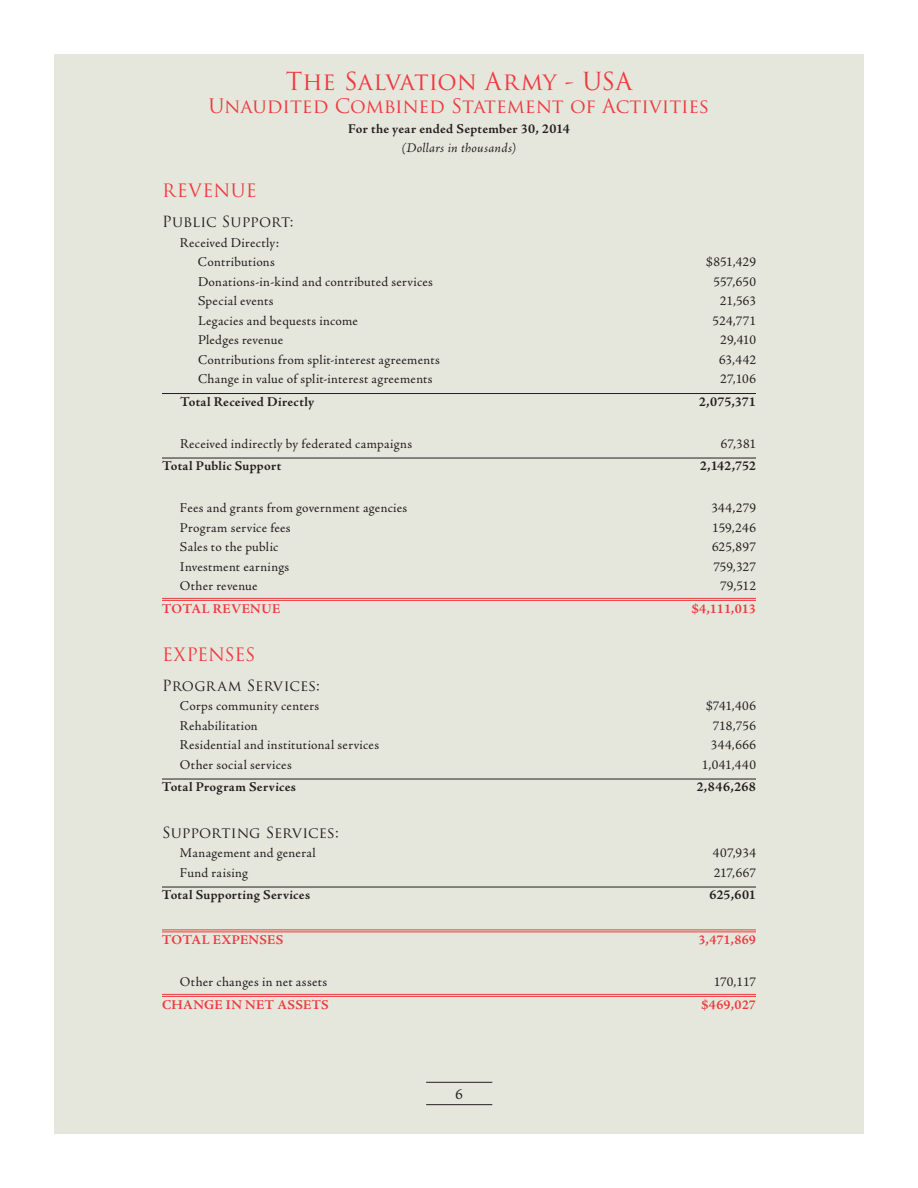
<style>
.page{position:relative;width:918px;height:1188px;background:#fff}
.page>*{position:absolute;margin:0;border:0;box-sizing:border-box;transform-origin:0 0}
.t1{font:24.3px "Trajan Pro";letter-spacing:-.01em;color:#ee3a41}
.t2{font:19.5px "Trajan Pro";color:#ee3a41}
.t3{font:18px "Trajan Pro";letter-spacing:-.015em;color:#ee3a41}
.t4{font:18px "Trajan Pro";letter-spacing:.03em;color:#ee3a41}
.t5{font:15px "Trajan Pro";letter-spacing:.005em;color:#231f20}
.t6{font:15px "Adobe Jenson Pro";color:#231f20}
.t7{font:13.5px/19.5px "Adobe Jenson Pro";letter-spacing:.02em;color:#231f20}
.t8{font:700 13.5px "Adobe Jenson Pro";letter-spacing:.02em;color:#231f20}
.t9{font:700 13.5px "Adobe Jenson Pro";letter-spacing:.01em;color:#ee3a41}
.t10{font:italic 13.5px "Adobe Jenson Pro";letter-spacing:.025em;color:#231f20}
</style>
<div class="page">
<div style="left:54px;top:54px;width:810px;height:1080px;background:#e6e7dc"></div>
<hr style="left:426px;top:1082px;width:66px;height:1px;background:#231f20">
<hr style="left:426px;top:1104px;width:66px;height:1px;background:#231f20">
<hr style="left:162px;top:393px;width:594px;height:1px;background:#231f20">
<hr style="left:162px;top:458px;width:594px;height:1px;background:#231f20">
<hr style="left:162px;top:598px;width:594px;height:1px;background:#ee3a41">
<hr style="left:162px;top:600px;width:594px;height:1px;background:#ee3a41">
<hr style="left:162px;top:779px;width:594px;height:1px;background:#231f20">
<hr style="left:162px;top:887px;width:594px;height:1px;background:#231f20">
<hr style="left:162px;top:929px;width:594px;height:1px;background:#ee3a41">
<hr style="left:162px;top:931px;width:594px;height:1px;background:#ee3a41">
<hr style="left:162px;top:994px;width:594px;height:1px;background:#ee3a41">
<hr style="left:162px;top:996px;width:594px;height:1px;background:#ee3a41">
<h1 class="t1" style="left:286px;top:66px;width:348px">The Salvation Army - USA</h1>
<h2 class="t2" style="left:209px;top:94px;width:502px">Unaudited Combined Statement of Activities</h2>
<p class="t8" style="left:348px;top:121px;width:223px">For the year ended September 30, 2014</p>
<p class="t10" style="left:402px;top:141px;width:116px">(Dollars in thousands)</p>
<h3 class="t4" style="left:162px;top:179px;width:96px">REVENUE</h3>
<p class="t5" style="left:162px;top:212px;width:133px">Public Support:</p>
<p class="t7" style="left:198px;top:233px;width:83px;text-indent:-18px">Received Directly:<br>Contributions</p>
<p class="t7" style="left:706px;top:253px;width:51px">$851,429</p>
<p class="t7" style="left:198px;top:272px;width:237px">Donations-in-kind and contributed services</p>
<p class="t7" style="left:713px;top:272px;width:44px">557,650</p>
<p class="t7" style="left:198px;top:292px;width:77px">Special events</p>
<p class="t7" style="left:720px;top:292px;width:38px">21,563</p>
<p class="t7" style="left:198px;top:311px;width:161px">Legacies and bequests income</p>
<p class="t7" style="left:713px;top:311px;width:45px">524,771</p>
<p class="t7" style="left:198px;top:331px;width:87px">Pledges revenue</p>
<p class="t7" style="left:720px;top:331px;width:37px">29,410</p>
<p class="t7" style="left:198px;top:350px;width:243px">Contributions from split-interest agreements</p>
<p class="t7" style="left:719px;top:350px;width:38px">63,442</p>
<p class="t7" style="left:198px;top:370px;width:236px">Change in value of split-interest agreements</p>
<p class="t7" style="left:720px;top:370px;width:37px">27,106</p>
<p class="t8" style="left:180px;top:394px;width:136px">Total Received Directly</p>
<p class="t8" style="left:699px;top:394px;width:59px">2,075,371</p>
<p class="t7" style="left:180px;top:434px;width:234px">Received indirectly by federated campaigns</p>
<p class="t7" style="left:721px;top:434px;width:37px">67,381</p>
<p class="t8" style="left:162px;top:458px;width:121px">Total Public Support</p>
<p class="t8" style="left:700px;top:458px;width:58px">2,142,752</p>
<p class="t7" style="left:180px;top:499px;width:229px">Fees and grants from government agencies</p>
<p class="t7" style="left:711px;top:499px;width:46px">344,279</p>
<p class="t7" style="left:180px;top:518px;width:112px">Program service fees</p>
<p class="t7" style="left:712px;top:518px;width:45px">159,246</p>
<p class="t7" style="left:180px;top:538px;width:100px">Sales to the public</p>
<p class="t7" style="left:712px;top:538px;width:45px">625,897</p>
<p class="t7" style="left:180px;top:557px;width:111px">Investment earnings</p>
<p class="t7" style="left:713px;top:557px;width:44px">759,327</p>
<p class="t7" style="left:180px;top:577px;width:79px">Other revenue</p>
<p class="t7" style="left:720px;top:577px;width:37px">79,512</p>
<p class="t9" style="left:162px;top:601px;width:120px">TOTAL REVENUE</p>
<p class="t9" style="left:692px;top:601px;width:66px">$4,111,013</p>
<h3 class="t3" style="left:162px;top:643px;width:95px">EXPENSES</h3>
<p class="t5" style="left:162px;top:676px;width:159px">Program Services:</p>
<p class="t7" style="left:180px;top:697px;width:141px">Corps community centers</p>
<p class="t7" style="left:706px;top:697px;width:51px">$741,406</p>
<p class="t7" style="left:180px;top:716px;width:79px">Rehabilitation</p>
<p class="t7" style="left:713px;top:716px;width:45px">718,756</p>
<p class="t7" style="left:180px;top:736px;width:201px">Residential and institutional services</p>
<p class="t7" style="left:711px;top:736px;width:47px">344,666</p>
<p class="t7" style="left:180px;top:755px;width:113px">Other social services</p>
<p class="t7" style="left:702px;top:755px;width:56px">1,041,440</p>
<p class="t8" style="left:162px;top:779px;width:136px">Total Program Services</p>
<p class="t8" style="left:696px;top:779px;width:61px">2,846,268</p>
<p class="t5" style="left:162px;top:823px;width:178px">Supporting Services:</p>
<p class="t7" style="left:180px;top:844px;width:137px">Management and general</p>
<p class="t7" style="left:713px;top:844px;width:45px">407,934</p>
<p class="t7" style="left:180px;top:863px;width:69px">Fund raising</p>
<p class="t7" style="left:714px;top:863px;width:44px">217,667</p>
<p class="t8" style="left:162px;top:887px;width:150px">Total Supporting Services</p>
<p class="t8" style="left:710px;top:887px;width:48px">625,601</p>
<p class="t9" style="left:162px;top:932px;width:123px">TOTAL EXPENSES</p>
<p class="t9" style="left:698px;top:932px;width:59px">3,471,869</p>
<p class="t7" style="left:180px;top:973px;width:149px">Other changes in net assets</p>
<p class="t7" style="left:714px;top:973px;width:44px">170,117</p>
<p class="t9" style="left:162px;top:997px;width:168px">CHANGE IN NET ASSETS</p>
<p class="t9" style="left:701px;top:997px;width:56px">$469,027</p>
<p class="t6" style="left:456px;top:1086px;width:9px">6</p>
</div>
